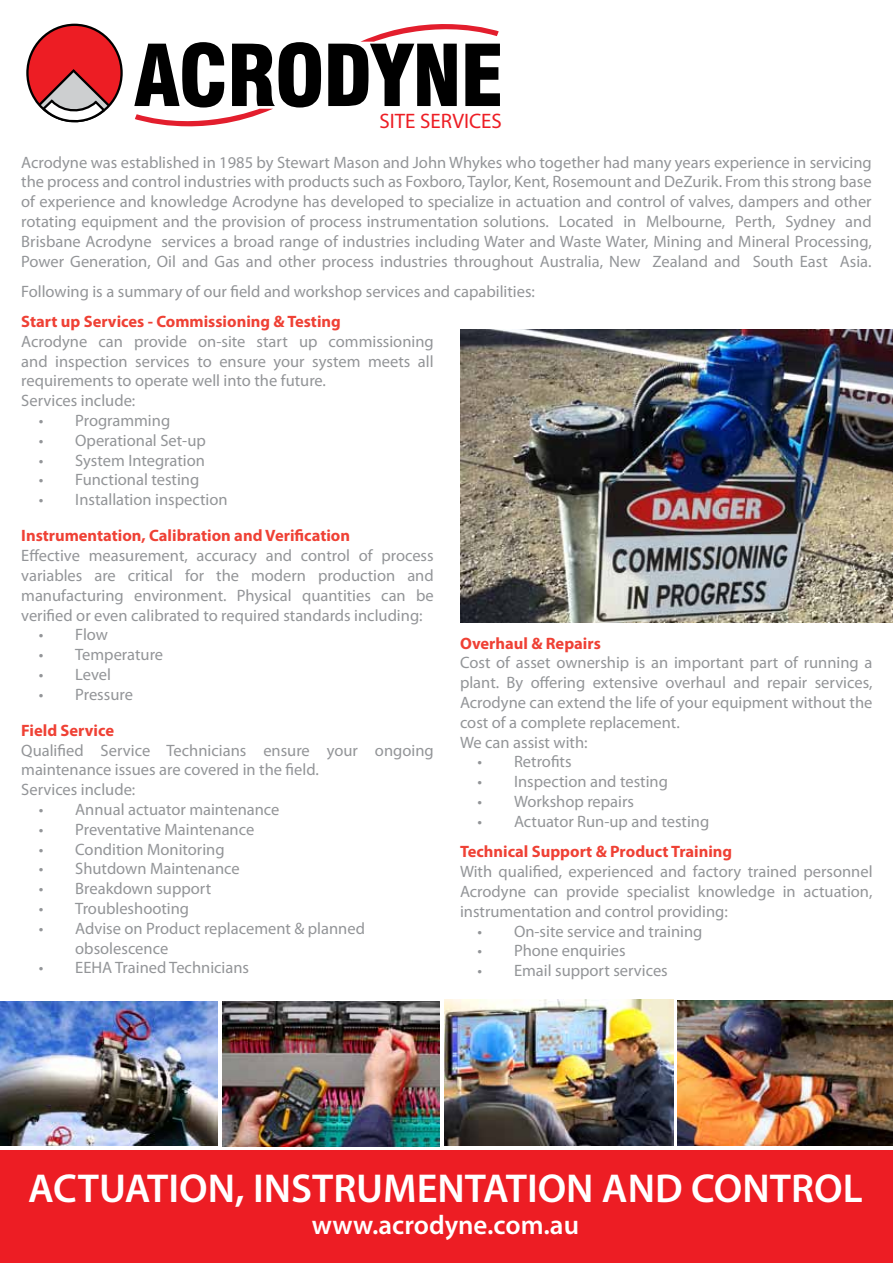
<style>
.page{position:relative;width:893px;height:1263px;background:#fff}
.page>*{position:absolute;margin:0;border:0;box-sizing:border-box;transform-origin:0 0}
.t1{font:600 40.5px "Myriad Pro";color:#fff}
.t2{font:600 27px "Myriad Pro";color:#fff}
.t3{font:21px "Myriad Pro";color:#ed1d24}
.t4{font:16.5px/19.8px "Myriad Pro";color:#939598}
.t5{font:700 16.5px "Myriad Pro";color:#ef4135}
</style>
<div class="page">
<svg style="left:26px;top:23px;width:97px;height:100px"></svg>
<svg style="left:328px;top:24px;width:172px;height:82px"></svg>
<svg style="left:134px;top:42px;width:187px;height:85px"></svg>
<div style="left:0;top:1150px;width:893px;height:113px;background:#ed1d24"></div>
<img style="left:222px;top:1001px;width:217px;height:145px">
<img style="left:444px;top:999px;width:229px;height:147px">
<img style="left:0;top:1001px;width:217px;height:145px">
<img style="left:678px;top:1000px;width:215px;height:145px">
<img style="left:460px;top:330px;width:433px;height:292px">
<p class="t3" style="left:379px;top:108px;width:124px">SITE SERVICES</p>
<p class="t4" style="left:21px;top:152px;width:852px;text-align:justify">Acrodyne was established in 1985 by Stewart Mason and John Whykes who together had many years experience in servicing the process and control industries with products such as Foxboro, Taylor, Kent, Rosemount and DeZurik. From this strong base of experience and knowledge Acrodyne has developed to specialize in actuation and control of valves, dampers and other rotating equipment and the provision of process instrumentation solutions. Located in Melbourne, Perth, Sydney and Brisbane Acrodyne services a broad range of industries including Water and Waste Water, Mining and Mineral Processing, Power Generation, Oil and Gas and other process industries throughout Australia, New Zealand and South East Asia.</p>
<p class="t4" style="left:21px;top:281px;width:515px">Following is a summary of our field and workshop services and capabilities:</p>
<p class="t5" style="left:21px;top:311px;width:321px">Start up Services - Commissioning &amp; Testing</p>
<p class="t4" style="left:21px;top:331px;width:414px">Acrodyne can provide on-site start up commissioning and inspection services to ensure your system meets all requirements to operate well into the future.<br>Services include:</p>
<p class="t4" style="left:39px;top:410px;width:133px">• Programming</p>
<p class="t4" style="left:39px;top:430px;width:169px">• Operational Set-up</p>
<p class="t4" style="left:39px;top:450px;width:168px">• System Integration</p>
<p class="t4" style="left:39px;top:470px;width:162px">• Functional testing</p>
<p class="t4" style="left:39px;top:490px;width:190px">• Installation inspection</p>
<p class="t5" style="left:21px;top:525px;width:330px">Instrumentation, Calibration and Verification</p>
<p class="t4" style="left:21px;top:545px;width:414px;text-align:justify">Effective measurement, accuracy and control of process variables are critical for the modern production and manufacturing environment. Physical quantities can be verified or even calibrated to required standards including:</p>
<p class="t4" style="left:39px;top:625px;width:71px">• Flow</p>
<p class="t4" style="left:39px;top:644px;width:126px">• Temperature</p>
<p class="t4" style="left:39px;top:664px;width:74px">• Level</p>
<p class="t4" style="left:39px;top:684px;width:96px">• Pressure</p>
<p class="t5" style="left:21px;top:719px;width:94px">Field Service</p>
<p class="t4" style="left:21px;top:740px;width:414px">Qualified Service Technicians ensure your ongoing maintenance issues are covered in the field.<br>Services include:</p>
<p class="t4" style="left:39px;top:799px;width:242px">• Annual actuator maintenance</p>
<p class="t4" style="left:39px;top:819px;width:217px">• Preventative Maintenance</p>
<p class="t4" style="left:39px;top:839px;width:187px">• Condition Monitoring</p>
<p class="t4" style="left:39px;top:859px;width:203px">• Shutdown Maintenance</p>
<p class="t4" style="left:39px;top:878px;width:174px">• Breakdown support</p>
<p class="t4" style="left:39px;top:898px;width:152px">• Troubleshooting</p>
<p class="t4" style="left:75px;top:918px;width:291px;text-indent:-37px">• Advise on Product replacement &amp; planned obsolescence</p>
<p class="t4" style="left:39px;top:958px;width:212px">• EEHA Trained Technicians</p>
<p class="t5" style="left:460px;top:632px;width:142px">Overhaul &amp; Repairs</p>
<p class="t4" style="left:460px;top:653px;width:414px">Cost of asset ownership is an important part of running a plant. By offering extensive overhaul and repair services, Acrodyne can extend the life of your equipment without the cost of a complete replacement.<br>We can assist with:</p>
<p class="t4" style="left:477px;top:752px;width:96px">• Retrofits</p>
<p class="t4" style="left:477px;top:771px;width:192px">• Inspection and testing</p>
<p class="t4" style="left:477px;top:791px;width:158px">• Workshop repairs</p>
<p class="t4" style="left:477px;top:811px;width:233px">• Actuator Run-up and testing</p>
<p class="t5" style="left:460px;top:841px;width:274px">Technical Support &amp; Product Training</p>
<p class="t4" style="left:460px;top:861px;width:414px;text-align:justify">With qualified, experienced and factory trained personnel Acrodyne can provide specialist knowledge in actuation, instrumentation and control providing:</p>
<p class="t4" style="left:477px;top:921px;width:226px">• On-site service and training</p>
<p class="t4" style="left:477px;top:941px;width:150px">• Phone enquiries</p>
<p class="t4" style="left:477px;top:960px;width:192px">• Email support services</p>
<h1 class="t1" style="left:28px;top:1162px;width:836px">ACTUATION, INSTRUMENTATION AND CONTROL</h1>
<h2 class="t2" style="left:312px;top:1208px;width:269px">www.acrodyne.com.au</h2>
</div>
